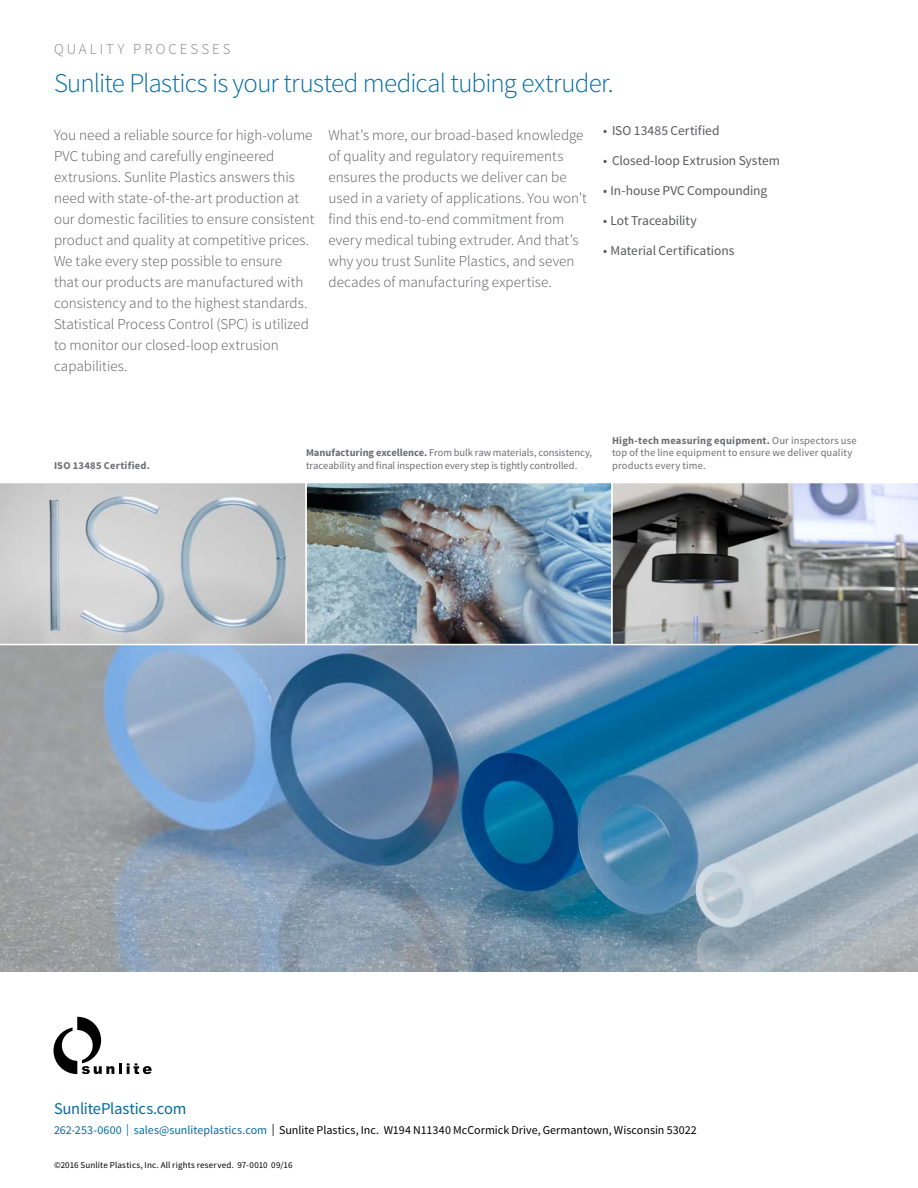
<style>
.page{position:relative;width:918px;height:1188px;background:#fff}
.page>*{position:absolute;margin:0;border:0;box-sizing:border-box;transform-origin:0 0}
.t1{font:300 27px "Source Sans Pro";letter-spacing:-.03em;color:#006ca2}
.footer_text{font:16.5px "Source Sans Pro";letter-spacing:-.015em;color:#006ca2}
.t2{font:300 15px/21px "Source Sans Pro";color:#58595b}
.t3{font:300 15px "Source Sans Pro";letter-spacing:.205em;color:#808285}
.t4{font:13.5px "Source Sans Pro";letter-spacing:-.005em;color:#58595b}
.footer_text-2{font:12px "Source Sans Pro";color:#000}
.t5{font:10.5px/12.6px "Source Sans Pro";letter-spacing:.005em;color:#6d6e71}
.t6{font:700 10.5px "Source Sans Pro";letter-spacing:.025em;color:#6d6e71}
.footer_text-3{font:9px "Source Sans Pro";letter-spacing:.02em;color:#000}
.s1{font-weight:700}
.s2{color:#006ca2}
</style>
<div class="page">
<img style="left:0;top:485px;width:918px;height:487px">
<div style="left:305px;top:482px;width:308px;height:163px;border:2px solid #fff"></div>
<svg style="left:611px;top:482px;width:307px;height:163px"></svg>
<svg style="left:0;top:482px;width:307px;height:163px"></svg>
<svg style="left:53px;top:1017px;width:99px;height:57px"></svg>
<p class="t3" style="left:54px;top:40px;width:178px">QUALITY PROCESSES</p>
<p class="t1" style="left:54px;top:66px;width:561px">Sunlite Plastics is your trusted medical tubing extruder.</p>
<p class="t2" style="left:54px;top:124px;width:262px">You need a reliable source for high-volume PVC tubing and carefully engineered extrusions. Sunlite Plastics answers this need with state-of-the-art production at our domestic facilities to ensure consistent product and quality at competitive prices.<br>We take every step possible to ensure<br>that our products are manufactured with consistency and to the highest standards.<br>Statistical Process Control (SPC) is utilized to monitor our closed-loop extrusion capabilities.</p>
<p class="t2" style="left:328px;top:124px;width:260px">What’s more, our broad-based knowledge of quality and regulatory requirements ensures the products we deliver can be used in a variety of applications. You won’t find this end-to-end commitment from every medical tubing extruder. And that’s why you trust Sunlite Plastics, and seven decades of manufacturing expertise.</p>
<p class="t4" style="left:603px;top:122px;width:118px">• ISO 13485 Certified</p>
<p class="t4" style="left:603px;top:152px;width:179px">• Closed-loop Extrusion System</p>
<p class="t4" style="left:603px;top:182px;width:166px">• In-house PVC Compounding</p>
<p class="t4" style="left:603px;top:212px;width:95px">• Lot Traceability</p>
<p class="t4" style="left:603px;top:242px;width:133px">• Material Certifications</p>
<p class="t6" style="left:54px;top:459px;width:97px">ISO 13485 Certified.</p>
<p class="t5" style="left:306px;top:447px;width:288px"><span class="s1">Manufacturing excellence.</span> From bulk raw materials, consistency, traceability and final inspection every step is tightly controlled.</p>
<p class="t5" style="left:612px;top:434px;width:246px"><span class="s1">High-tech measuring equipment.</span> Our inspectors use top of the line equipment to ensure we deliver quality products every time.</p>
<p class="footer_text" style="left:54px;top:1098px;width:134px">SunlitePlastics.com</p>
<p class="footer_text-2" style="left:54px;top:1123px;width:644px"><span class="s2">262-253-0600 | sales@sunliteplastics.com</span> | Sunlite Plastics, Inc. W194 N11340 McCormick Drive, Germantown, Wisconsin 53022</p>
<p class="footer_text-3" style="left:54px;top:1159px;width:240px">©2016 Sunlite Plastics, Inc. All rights reserved. 97-0010 09/16</p>
</div>
